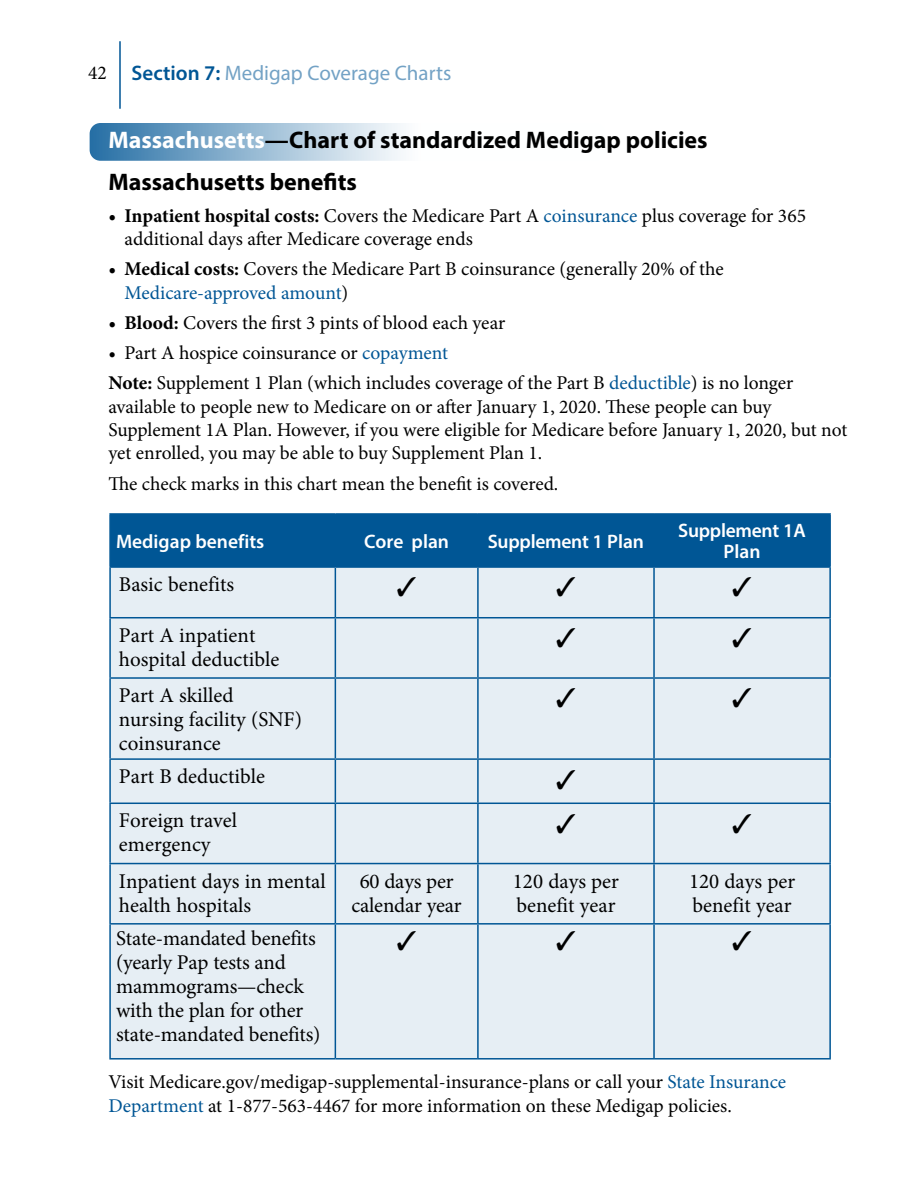
<style>
.page{position:relative;width:918px;height:1188px;background:#fff}
.page>*{position:absolute;margin:0;border:0;box-sizing:border-box;transform-origin:0 0}
.Heading_2_No_Content{font:700 24px "Myriad Pro";color:#000}
.Heading_2{font:700 24px "Myriad Pro";color:#000}
.t1{font:21px/24px "Minion Pro";color:#000}
.t2{font:21px "Myriad Pro";color:#73a2c5}
.Body_Text_13{font:19.5px/23.4px "Minion Pro";letter-spacing:-.005em;color:#000}
.t3{font:600 19.5px/21px "Myriad Pro";color:#fff;text-align:center}
.s1{font-family:"Minion Pro";font-size:19.5px;color:#000}
.s2{font-weight:600;color:#005695}
.s3{color:#fff}
.s4{font-weight:700}
.s5{color:#005695}
</style>
<div class="page">
<hr style="left:119px;top:41px;width:2px;height:68px;background:#005695">
<svg style="left:90px;top:123px;width:311px;height:38px;background:#91b6d1"></svg>
<div style="left:111px;top:515px;width:718px;height:51px;background:#005695"></div>
<div style="left:111px;top:568px;width:718px;height:490px;background:#e6eef4"></div>
<hr style="left:109px;top:513px;width:226px;height:2px;background:#005695">
<hr style="left:109px;top:515px;width:2px;height:51px;background:#005695">
<hr style="left:335px;top:513px;width:143px;height:2px;background:#005695">
<hr style="left:335px;top:515px;width:1px;height:51px;background:#005695">
<hr style="left:478px;top:513px;width:176px;height:2px;background:#005695">
<hr style="left:477px;top:515px;width:2px;height:51px;background:#005695">
<hr style="left:654px;top:513px;width:177px;height:2px;background:#005695">
<hr style="left:653px;top:515px;width:2px;height:51px;background:#005695">
<hr style="left:829px;top:515px;width:2px;height:51px;background:#005695">
<hr style="left:109px;top:566px;width:226px;height:2px;background:#005695">
<hr style="left:335px;top:566px;width:143px;height:2px;background:#005695">
<hr style="left:478px;top:566px;width:176px;height:2px;background:#005695">
<hr style="left:654px;top:566px;width:177px;height:2px;background:#005695">
<hr style="left:109px;top:568px;width:2px;height:49px;background:#005695">
<hr style="left:335px;top:568px;width:1px;height:49px;background:#005695">
<hr style="left:477px;top:568px;width:2px;height:49px;background:#005695">
<hr style="left:653px;top:568px;width:2px;height:49px;background:#005695">
<hr style="left:829px;top:568px;width:2px;height:49px;background:#005695">
<hr style="left:109px;top:617px;width:226px;height:1px;background:#005695">
<hr style="left:109px;top:618px;width:2px;height:59px;background:#005695">
<hr style="left:335px;top:617px;width:143px;height:1px;background:#005695">
<hr style="left:335px;top:618px;width:1px;height:59px;background:#005695">
<hr style="left:478px;top:617px;width:176px;height:1px;background:#005695">
<hr style="left:477px;top:618px;width:2px;height:59px;background:#005695">
<hr style="left:654px;top:617px;width:177px;height:1px;background:#005695">
<hr style="left:653px;top:618px;width:2px;height:59px;background:#005695">
<hr style="left:829px;top:618px;width:2px;height:59px;background:#005695">
<hr style="left:109px;top:677px;width:226px;height:2px;background:#005695">
<hr style="left:109px;top:679px;width:2px;height:79px;background:#005695">
<hr style="left:335px;top:677px;width:143px;height:2px;background:#005695">
<hr style="left:335px;top:679px;width:1px;height:79px;background:#005695">
<hr style="left:478px;top:677px;width:176px;height:2px;background:#005695">
<hr style="left:477px;top:679px;width:2px;height:79px;background:#005695">
<hr style="left:654px;top:677px;width:177px;height:2px;background:#005695">
<hr style="left:653px;top:679px;width:2px;height:79px;background:#005695">
<hr style="left:829px;top:679px;width:2px;height:79px;background:#005695">
<hr style="left:109px;top:758px;width:226px;height:2px;background:#005695">
<hr style="left:109px;top:760px;width:2px;height:43px;background:#005695">
<hr style="left:335px;top:758px;width:143px;height:2px;background:#005695">
<hr style="left:335px;top:760px;width:1px;height:43px;background:#005695">
<hr style="left:478px;top:758px;width:176px;height:2px;background:#005695">
<hr style="left:477px;top:760px;width:2px;height:43px;background:#005695">
<hr style="left:654px;top:758px;width:177px;height:2px;background:#005695">
<hr style="left:653px;top:760px;width:2px;height:43px;background:#005695">
<hr style="left:829px;top:760px;width:2px;height:43px;background:#005695">
<hr style="left:109px;top:803px;width:226px;height:1px;background:#005695">
<hr style="left:109px;top:804px;width:2px;height:59px;background:#005695">
<hr style="left:335px;top:803px;width:143px;height:1px;background:#005695">
<hr style="left:335px;top:804px;width:1px;height:59px;background:#005695">
<hr style="left:478px;top:803px;width:176px;height:1px;background:#005695">
<hr style="left:477px;top:804px;width:2px;height:59px;background:#005695">
<hr style="left:654px;top:803px;width:177px;height:1px;background:#005695">
<hr style="left:653px;top:804px;width:2px;height:59px;background:#005695">
<hr style="left:829px;top:804px;width:2px;height:59px;background:#005695">
<hr style="left:109px;top:863px;width:226px;height:1px;background:#005695">
<hr style="left:109px;top:864px;width:2px;height:59px;background:#005695">
<hr style="left:335px;top:863px;width:143px;height:1px;background:#005695">
<hr style="left:335px;top:864px;width:1px;height:59px;background:#005695">
<hr style="left:478px;top:863px;width:176px;height:1px;background:#005695">
<hr style="left:477px;top:864px;width:2px;height:59px;background:#005695">
<hr style="left:654px;top:863px;width:177px;height:1px;background:#005695">
<hr style="left:653px;top:864px;width:2px;height:59px;background:#005695">
<hr style="left:829px;top:864px;width:2px;height:59px;background:#005695">
<hr style="left:109px;top:923px;width:226px;height:2px;background:#005695">
<hr style="left:109px;top:925px;width:2px;height:133px;background:#005695">
<hr style="left:335px;top:923px;width:143px;height:2px;background:#005695">
<hr style="left:335px;top:925px;width:1px;height:133px;background:#005695">
<hr style="left:478px;top:923px;width:176px;height:2px;background:#005695">
<hr style="left:477px;top:925px;width:2px;height:133px;background:#005695">
<hr style="left:654px;top:923px;width:177px;height:2px;background:#005695">
<hr style="left:653px;top:925px;width:2px;height:133px;background:#005695">
<hr style="left:829px;top:925px;width:2px;height:133px;background:#005695">
<hr style="left:109px;top:1058px;width:226px;height:2px;background:#005695">
<hr style="left:335px;top:1058px;width:143px;height:2px;background:#005695">
<hr style="left:478px;top:1058px;width:176px;height:2px;background:#005695">
<hr style="left:654px;top:1058px;width:177px;height:2px;background:#005695">
<svg style="left:397px;top:577px;width:19px;height:20px"></svg>
<svg style="left:557px;top:577px;width:18px;height:20px"></svg>
<svg style="left:733px;top:577px;width:18px;height:20px"></svg>
<svg style="left:557px;top:628px;width:18px;height:19px"></svg>
<svg style="left:733px;top:628px;width:18px;height:19px"></svg>
<svg style="left:557px;top:688px;width:18px;height:20px"></svg>
<svg style="left:733px;top:688px;width:18px;height:20px"></svg>
<svg style="left:557px;top:769px;width:18px;height:20px"></svg>
<svg style="left:557px;top:813px;width:18px;height:20px"></svg>
<svg style="left:733px;top:813px;width:18px;height:20px"></svg>
<svg style="left:397px;top:931px;width:19px;height:20px"></svg>
<svg style="left:557px;top:931px;width:18px;height:20px"></svg>
<svg style="left:733px;top:931px;width:18px;height:20px"></svg>
<p class="t2" style="left:88px;top:60px;width:365px"><span class="s1">42</span> <span class="s2">Section 7:</span> Medigap Coverage Charts</p>
<h2 class="Heading_2_No_Content" style="left:108px;top:125px;width:601px"><span class="s3">Massachusetts</span>—Chart of standardized Medigap policies</h2>
<h2 class="Heading_2" style="left:108px;top:167px;width:250px">Massachusetts benefits</h2>
<p class="Body_Text_13" style="left:125px;top:204px;width:683px;text-indent:-16px"><span class="s4">• Inpatient hospital costs:</span> Covers the Medicare Part A <span class="s5">coinsurance</span> plus coverage for 365 additional days after Medicare coverage ends</p>
<p class="Body_Text_13" style="left:125px;top:258px;width:601px;text-indent:-16px"><span class="s4">• Medical costs:</span> Covers the Medicare Part B coinsurance (generally 20% of the<br><span class="s5">Medicare‑approved amount</span>)</p>
<p class="Body_Text_13" style="left:108px;top:311px;width:398px"><span class="s4">• Blood:</span> Covers the first 3 pints of blood each year</p>
<p class="Body_Text_13" style="left:108px;top:341px;width:341px">• Part A hospice coinsurance or <span class="s5">copayment</span></p>
<p class="Body_Text_13" style="left:108px;top:371px;width:741px"><span class="s4">Note:</span> Supplement 1 Plan (which includes coverage of the Part B <span class="s5">deductible</span>) is no longer available to people new to Medicare on or after January 1, 2020. These people can buy Supplement 1A Plan. However, if you were eligible for Medicare before January 1, 2020, but not yet enrolled, you may be able to buy Supplement Plan 1.</p>
<p class="Body_Text_13" style="left:108px;top:472px;width:452px">The check marks in this chart mean the benefit is covered.</p>
<p class="t3" style="left:116px;top:530px;width:150px">Medigap benefits</p>
<h1 class="t3" style="left:364px;top:530px;width:87px">Core plan</h1>
<h1 class="t3" style="left:488px;top:530px;width:158px">Supplement 1 Plan</h1>
<h1 class="t3" style="left:678px;top:520px;width:129px">Supplement 1A<br>Plan</h1>
<p class="t1" style="left:119px;top:573px;width:117px">Basic benefits</p>
<p class="t1" style="left:119px;top:623px;width:162px">Part A inpatient hospital deductible</p>
<p class="t1" style="left:119px;top:684px;width:185px">Part A skilled nursing facility (SNF) coinsurance</p>
<p class="t1" style="left:119px;top:765px;width:148px">Part B deductible</p>
<p class="t1" style="left:119px;top:809px;width:120px">Foreign travel emergency</p>
<p class="t1" style="left:119px;top:869px;width:208px">Inpatient days in mental health hospitals</p>
<p class="t1" style="left:352px;top:869px;width:112px;text-align:center">60 days per calendar year</p>
<p class="t1" style="left:513px;top:869px;width:108px">120 days per benefit year</p>
<p class="t1" style="left:689px;top:869px;width:108px">120 days per benefit year</p>
<p class="t1" style="left:116px;top:926px;width:206px">State-mandated benefits (yearly Pap tests and mammograms—check with the plan for other state-mandated benefits)</p>
<p class="Body_Text_13" style="left:108px;top:1070px;width:679px">Visit Medicare.gov/medigap-supplemental-insurance-plans or call your <span class="s5">State Insurance<br>Department</span> at 1-877-563-4467 for more information on these Medigap policies.</p>
</div>
